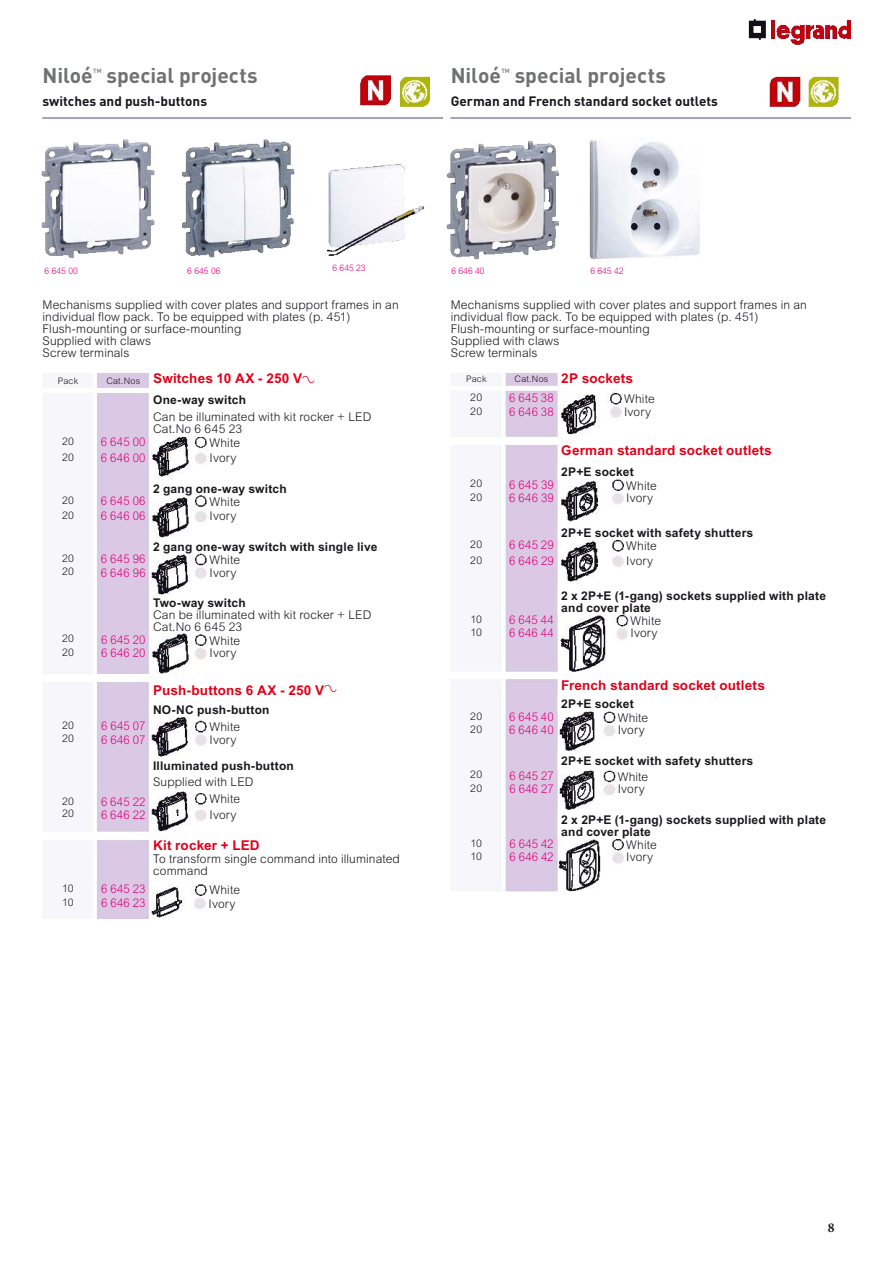
<style>
.page{position:relative;width:893px;height:1263px;background:#fff}
.page>*{position:absolute;margin:0;border:0;box-sizing:border-box;transform-origin:0 0}
.t1{font:700 21px "DIN";color:#707172}
.t2{font:700 13.5px "Arial";letter-spacing:.01em;color:#e2001a}
.t3{font:700 13.5px "DIN";color:#1a171c}
.t4{font:700 13.5px "Minion Pro";color:#1a171c}
.t5{font:300 12px/12px "Arial";letter-spacing:.01em;color:#1a171c}
.t6{font:700 12px/12px "Arial";letter-spacing:.015em;color:#1a171c}
.t7{font:300 12px "Arial";letter-spacing:.015em;color:#e2007a;scale:.95 1}
.t8{font:300 10.5px "Arial";letter-spacing:.02em;color:#1a171c}
.t9{font:300 9px "Arial";color:#e2007a;scale:.95 1}
.t10{font:300 9px "Arial";letter-spacing:.015em;color:#1a171c}
.t11{font:700 6.15px "DIN";color:#87888a}
.s1{font-weight:300;font-size:9px;color:#1a171c}
.s2{font-family:"Legrand 2007";font-weight:400}
</style>
<div class="page">
<img style="left:41px;top:19px;width:809px;height:899px">
<h1 class="t1" style="left:43px;top:62px;width:52px">Niloé</h1>
<p class="t11" style="left:93px;top:66px;width:10px">TM</p>
<h1 class="t1" style="left:107px;top:62px;width:153px">special projects</h1>
<p class="t3" style="left:43px;top:92px;width:166px">switches and push-buttons</p>
<h1 class="t1" style="left:451px;top:62px;width:52px">Niloé</h1>
<p class="t11" style="left:501px;top:66px;width:10px">TM</p>
<h1 class="t1" style="left:515px;top:62px;width:153px">special projects</h1>
<p class="t3" style="left:451px;top:92px;width:269px">German and French standard socket outlets</p>
<p class="t9" style="left:332px;top:263px;width:37px">6 645 23</p>
<p class="t9" style="left:45px;top:266px;width:37px">6 645 00</p>
<p class="t9" style="left:187px;top:266px;width:37px">6 645 06</p>
<p class="t9" style="left:451px;top:266px;width:37px">6 646 40</p>
<p class="t9" style="left:590px;top:266px;width:37px">6 645 42</p>
<p class="t5" style="left:43px;top:299px;width:358px">Mechanisms supplied with cover plates and support frames in an individual flow pack. To be equipped with plates (p. 451)<br>Flush-mounting or surface-mounting<br>Supplied with claws<br>Screw terminals</p>
<p class="t5" style="left:451px;top:299px;width:358px">Mechanisms supplied with cover plates and support frames in an individual flow pack. To be equipped with plates (p. 451)<br>Flush-mounting or surface-mounting<br>Supplied with claws<br>Screw terminals</p>
<p class="t10" style="left:58px;top:375px;width:22px">Pack</p>
<p class="t2" style="left:106px;top:371px;width:211px"><span class="s1">Cat.Nos</span> Switches 10 AX - 250 V<span class="s2">A</span></p>
<p class="t6" style="left:153px;top:393px;width:95px">One-way switch</p>
<p class="t5" style="left:153px;top:411px;width:220px">Can be illuminated with kit rocker + LED<br>Cat.No 6 645 23</p>
<p class="t8" style="left:62px;top:435px;width:13px">20</p>
<p class="t7" style="left:101px;top:435px;width:49px">6 645 00</p>
<p class="t5" style="left:210px;top:437px;width:32px">White</p>
<p class="t8" style="left:62px;top:451px;width:13px">20</p>
<p class="t7" style="left:101px;top:451px;width:49px">6 646 00</p>
<p class="t5" style="left:210px;top:452px;width:28px">Ivory</p>
<p class="t6" style="left:153px;top:482px;width:135px">2 gang one-way switch</p>
<p class="t8" style="left:62px;top:494px;width:13px">20</p>
<p class="t7" style="left:101px;top:494px;width:49px">6 645 06</p>
<p class="t5" style="left:210px;top:496px;width:32px">White</p>
<p class="t8" style="left:62px;top:509px;width:13px">20</p>
<p class="t7" style="left:101px;top:509px;width:49px">6 646 06</p>
<p class="t5" style="left:210px;top:510px;width:28px">Ivory</p>
<p class="t6" style="left:153px;top:540px;width:226px">2 gang one-way switch with single live</p>
<p class="t8" style="left:62px;top:552px;width:13px">20</p>
<p class="t7" style="left:101px;top:552px;width:49px">6 645 96</p>
<p class="t5" style="left:210px;top:554px;width:32px">White</p>
<p class="t8" style="left:62px;top:566px;width:13px">20</p>
<p class="t7" style="left:101px;top:565px;width:49px">6 646 96</p>
<p class="t5" style="left:210px;top:566px;width:28px">Ivory</p>
<p class="t6" style="left:153px;top:597px;width:94px">Two-way switch</p>
<p class="t5" style="left:153px;top:609px;width:220px">Can be illuminated with kit rocker + LED<br>Cat.No 6 645 23</p>
<p class="t8" style="left:62px;top:633px;width:13px">20</p>
<p class="t7" style="left:101px;top:633px;width:48px">6 645 20</p>
<p class="t5" style="left:210px;top:634px;width:32px">White</p>
<p class="t8" style="left:62px;top:646px;width:13px">20</p>
<p class="t7" style="left:101px;top:646px;width:48px">6 646 20</p>
<p class="t5" style="left:210px;top:647px;width:28px">Ivory</p>
<p class="t2" style="left:153px;top:682px;width:186px">Push-buttons 6 AX - 250 V<sup>A</sup></p>
<p class="t6" style="left:153px;top:703px;width:118px">NO-NC push-button</p>
<p class="t8" style="left:62px;top:719px;width:13px">20</p>
<p class="t7" style="left:101px;top:719px;width:48px">6 645 07</p>
<p class="t5" style="left:210px;top:721px;width:32px">White</p>
<p class="t8" style="left:62px;top:733px;width:13px">20</p>
<p class="t7" style="left:101px;top:732px;width:48px">6 646 07</p>
<p class="t5" style="left:210px;top:733px;width:28px">Ivory</p>
<p class="t6" style="left:153px;top:759px;width:142px">Illuminated push-button</p>
<p class="t5" style="left:153px;top:775px;width:102px">Supplied with LED</p>
<p class="t8" style="left:62px;top:795px;width:13px">20</p>
<p class="t7" style="left:101px;top:795px;width:48px">6 645 22</p>
<p class="t5" style="left:210px;top:793px;width:32px">White</p>
<p class="t8" style="left:62px;top:808px;width:13px">20</p>
<p class="t7" style="left:101px;top:808px;width:48px">6 646 22</p>
<p class="t5" style="left:210px;top:808px;width:28px">Ivory</p>
<p class="t2" style="left:153px;top:837px;width:108px">Kit rocker + LED</p>
<p class="t5" style="left:153px;top:853px;width:248px">To transform single command into illuminated command</p>
<p class="t8" style="left:62px;top:882px;width:13px">10</p>
<p class="t7" style="left:101px;top:882px;width:48px">6 645 23</p>
<p class="t5" style="left:210px;top:884px;width:32px">White</p>
<p class="t8" style="left:62px;top:896px;width:13px">10</p>
<p class="t7" style="left:101px;top:896px;width:48px">6 646 23</p>
<p class="t5" style="left:209px;top:898px;width:28px">Ivory</p>
<p class="t10" style="left:466px;top:374px;width:22px">Pack</p>
<p class="t2" style="left:515px;top:371px;width:120px"><span class="s1">Cat.Nos</span> 2P sockets</p>
<p class="t8" style="left:470px;top:391px;width:13px">20</p>
<p class="t7" style="left:509px;top:391px;width:48px">6 645 38</p>
<p class="t5" style="left:624px;top:393px;width:32px">White</p>
<p class="t8" style="left:470px;top:405px;width:13px">20</p>
<p class="t7" style="left:509px;top:405px;width:48px">6 646 38</p>
<p class="t5" style="left:624px;top:405px;width:28px">Ivory</p>
<p class="t2" style="left:561px;top:442px;width:212px">German standard socket outlets</p>
<p class="t6" style="left:561px;top:466px;width:74px">2P+E socket</p>
<p class="t8" style="left:470px;top:478px;width:13px">20</p>
<p class="t7" style="left:509px;top:478px;width:48px">6 645 39</p>
<p class="t5" style="left:626px;top:480px;width:32px">White</p>
<p class="t8" style="left:470px;top:491px;width:13px">20</p>
<p class="t7" style="left:509px;top:491px;width:48px">6 646 39</p>
<p class="t5" style="left:626px;top:492px;width:28px">Ivory</p>
<p class="t6" style="left:561px;top:527px;width:193px">2P+E socket with safety shutters</p>
<p class="t8" style="left:470px;top:538px;width:13px">20</p>
<p class="t7" style="left:509px;top:538px;width:48px">6 645 29</p>
<p class="t5" style="left:626px;top:540px;width:32px">White</p>
<p class="t8" style="left:470px;top:554px;width:13px">20</p>
<p class="t7" style="left:509px;top:554px;width:48px">6 646 29</p>
<p class="t5" style="left:626px;top:555px;width:28px">Ivory</p>
<p class="t6" style="left:561px;top:589px;width:266px">2 x 2P+E (1-gang) sockets supplied with plate and cover plate</p>
<p class="t8" style="left:470px;top:613px;width:13px">10</p>
<p class="t7" style="left:509px;top:613px;width:49px">6 645 44</p>
<p class="t5" style="left:631px;top:615px;width:32px">White</p>
<p class="t8" style="left:470px;top:627px;width:13px">10</p>
<p class="t7" style="left:509px;top:626px;width:49px">6 646 44</p>
<p class="t5" style="left:631px;top:627px;width:28px">Ivory</p>
<p class="t2" style="left:561px;top:677px;width:205px">French standard socket outlets</p>
<p class="t6" style="left:561px;top:698px;width:74px">2P+E socket</p>
<p class="t8" style="left:470px;top:710px;width:13px">20</p>
<p class="t7" style="left:509px;top:710px;width:48px">6 645 40</p>
<p class="t5" style="left:618px;top:712px;width:32px">White</p>
<p class="t8" style="left:470px;top:723px;width:13px">20</p>
<p class="t7" style="left:509px;top:723px;width:48px">6 646 40</p>
<p class="t5" style="left:618px;top:724px;width:28px">Ivory</p>
<p class="t6" style="left:561px;top:754px;width:193px">2P+E socket with safety shutters</p>
<p class="t8" style="left:470px;top:769px;width:13px">20</p>
<p class="t7" style="left:509px;top:769px;width:48px">6 645 27</p>
<p class="t5" style="left:618px;top:770px;width:32px">White</p>
<p class="t8" style="left:470px;top:782px;width:13px">20</p>
<p class="t7" style="left:509px;top:782px;width:48px">6 646 27</p>
<p class="t5" style="left:618px;top:783px;width:28px">Ivory</p>
<p class="t6" style="left:561px;top:813px;width:266px">2 x 2P+E (1-gang) sockets supplied with plate and cover plate</p>
<p class="t8" style="left:470px;top:837px;width:13px">10</p>
<p class="t7" style="left:509px;top:837px;width:48px">6 645 42</p>
<p class="t5" style="left:626px;top:839px;width:32px">White</p>
<p class="t8" style="left:470px;top:850px;width:13px">10</p>
<p class="t7" style="left:509px;top:850px;width:48px">6 646 42</p>
<p class="t5" style="left:626px;top:851px;width:28px">Ivory</p>
<p class="t4" style="left:828px;top:1218px;width:8px">8</p>
</div>
